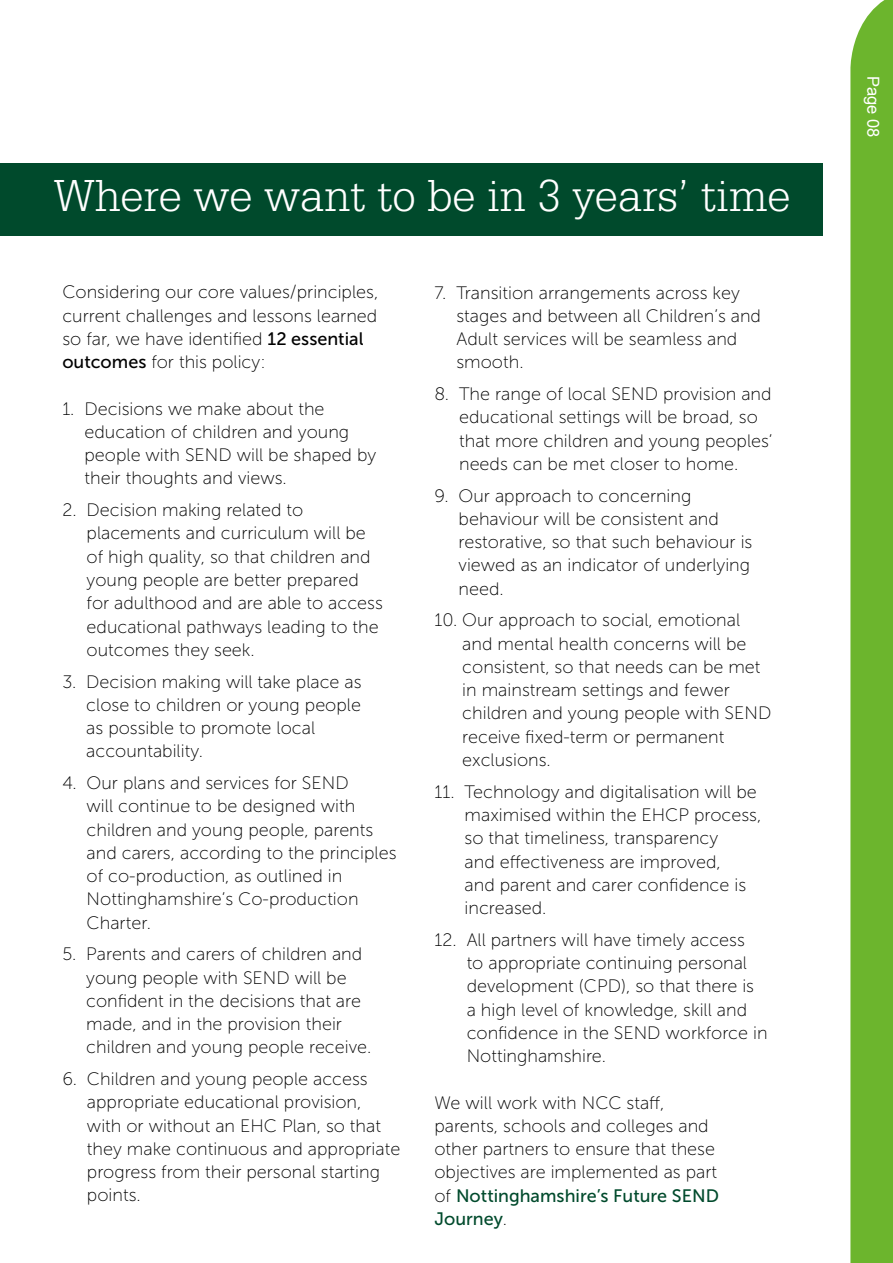
<style>
.page{position:relative;width:893px;height:1263px;background:#fff}
.page>*{position:absolute;margin:0;border:0;box-sizing:border-box;transform-origin:0 0}
.t1{font:300 48px "Serifa BT";letter-spacing:-.005em;color:#fff}
.t2{font:18px/23.2px "Museo Sans 100";color:#000}
.t3{font:18px/23.2px "Museo Sans 500";color:#004a2c}
.t4{font:16.5px "Arial";color:#fff}
.s1{font-family:"Museo Sans 500"}
.s2{font-family:"Museo Sans 100";color:#000}
</style>
<div class="page">
<div style="left:850px;top:0;width:43px;height:1263px;background:#6cb52d"></div>
<div style="left:0;top:163px;width:822px;height:72px;background:#004a2c"></div>
<h1 class="t1" style="left:54px;top:167px;width:738px">Where we want to be in 3 years’ time</h1>
<p class="t2" style="left:62px;top:281px;width:317px">Considering our core values/principles, current challenges and lessons learned so far, we have identified <span class="s1">12 essential outcomes</span> for this policy:</p>
<p class="t2" style="left:85px;top:397px;width:293px;text-indent:-22px">1. Decisions we make about the education of children and young people with SEND will be shaped by their thoughts and views.</p>
<p class="t2" style="left:87px;top:499px;width:298px;text-indent:-24px">2. Decision making related to placements and curriculum will be of high quality, so that children and young people are better prepared for adulthood and are able to access educational pathways leading to the outcomes they seek.</p>
<p class="t2" style="left:86px;top:670px;width:277px;text-indent:-24px">3. Decision making will take place as close to children or young people as possible to promote local accountability.</p>
<p class="t2" style="left:87px;top:771px;width:311px;text-indent:-24px">4. Our plans and services for SEND<br>will continue to be designed with children and young people, parents and carers, according to the principles of co-production, as outlined in<br>Nottinghamshire’s Co-production<br>Charter.</p>
<p class="t2" style="left:86px;top:943px;width:287px;text-indent:-24px">5. Parents and carers of children and young people with SEND will be confident in the decisions that are made, and in the provision their children and young people receive.</p>
<p class="t2" style="left:87px;top:1067px;width:315px;text-indent:-25px">6. Children and young people access appropriate educational provision, with or without an EHC Plan, so that they make continuous and appropriate progress from their personal starting points.</p>
<p class="t2" style="left:456px;top:281px;width:306px;text-indent:-22px">7. Transition arrangements across key stages and between all Children’s and<br>Adult services will be seamless and smooth.</p>
<p class="t2" style="left:459px;top:382px;width:315px;text-indent:-25px">8. The range of local SEND provision and educational settings will be broad, so that more children and young peoples’ needs can be met closer to home.</p>
<p class="t2" style="left:459px;top:484px;width:295px;text-indent:-24px">9. Our approach to concerning behaviour will be consistent and restorative, so that such behaviour is viewed as an indicator of underlying need.</p>
<p class="t2" style="left:462px;top:609px;width:310px;text-indent:-28px">10. Our approach to social, emotional and mental health concerns will be consistent, so that needs can be met in mainstream settings and fewer children and young people with SEND receive fixed-term or permanent exclusions.</p>
<p class="t2" style="left:465px;top:780px;width:298px;text-indent:-30px">11. Technology and digitalisation will be maximised within the EHCP process, so that timeliness, transparency<br>and effectiveness are improved,<br>and parent and carer confidence is increased.</p>
<p class="t2" style="left:467px;top:928px;width:302px;text-indent:-32px">12. All partners will have timely access<br>to appropriate continuing personal development (CPD), so that there is a high level of knowledge, skill and confidence in the SEND workforce in Nottinghamshire.</p>
<p class="t2" style="left:434px;top:1091px;width:284px">We will work with NCC staff, parents, schools and colleges and other partners to ensure that these objectives are implemented as part</p>
<p class="t3" style="left:434px;top:1184px;width:286px"><span class="s2">of</span> Nottinghamshire’s Future SEND<br>Journey<span class="s2">.</span></p>
<p class="t4" style="left:884px;top:76px;width:63px;rotate:90deg">Page 08</p>
</div>
